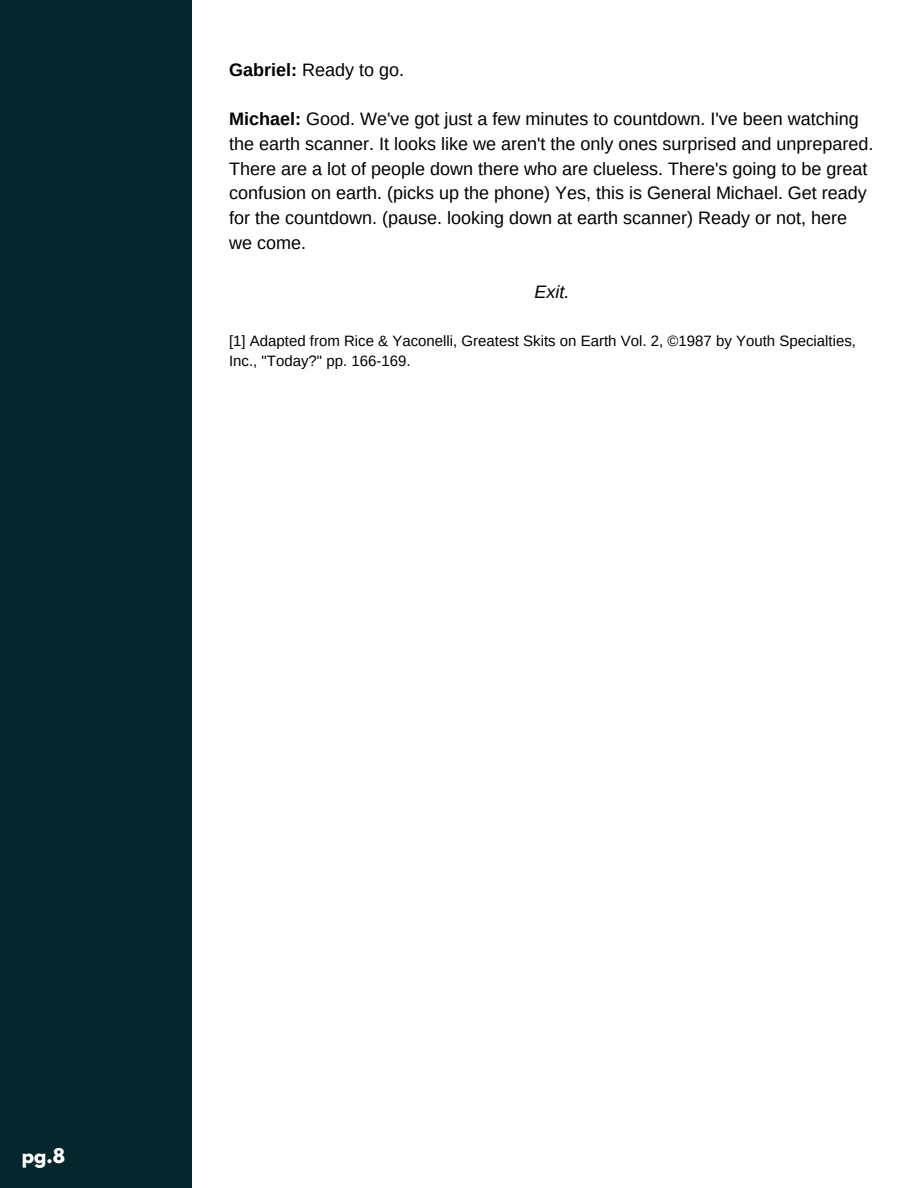
<style>
.page{position:relative;width:918px;height:1188px;background:#fff}
.page>*{position:absolute;margin:0;border:0;box-sizing:border-box;transform-origin:0 0}
.t1{font:18px/24.8px "Arimo";color:#000}
.t2{font:italic 18px "Arimo";color:#000}
.t3{font:700 18px "League Spartan";color:#fff}
.t4{font:15px/20.2px "Arimo";color:#000}
.s1{font-weight:700}
</style>
<div class="page">
<div style="left:0;top:0;width:191px;height:1188px;background:#03272d"></div>
<h2 class="t1" style="left:229px;top:57px;width:177px"><span class="s1">Gabriel:</span> Ready to go.</h2>
<h2 class="t1" style="left:229px;top:107px;width:646px"><span class="s1">Michael:</span> Good. We've got just a few minutes to countdown. I've been watching the earth scanner. It looks like we aren't the only ones surprised and unprepared.<br>There are a lot of people down there who are clueless. There's going to be great confusion on earth. (picks up the phone) Yes, this is General Michael. Get ready for the countdown. (pause. looking down at earth scanner) Ready or not, here we come.</h2>
<h2 class="t2" style="left:534px;top:282px;width:36px">Exit.</h2>
<p class="t4" style="left:229px;top:330px;width:628px">[1] Adapted from Rice &amp; Yaconelli, Greatest Skits on Earth Vol. 2, ©1987 by Youth Specialties,<br>Inc., "Today?" pp. 166-169.</p>
<h1 class="t3" style="left:22px;top:1146px;width:45px">pg.8</h1>
</div>
